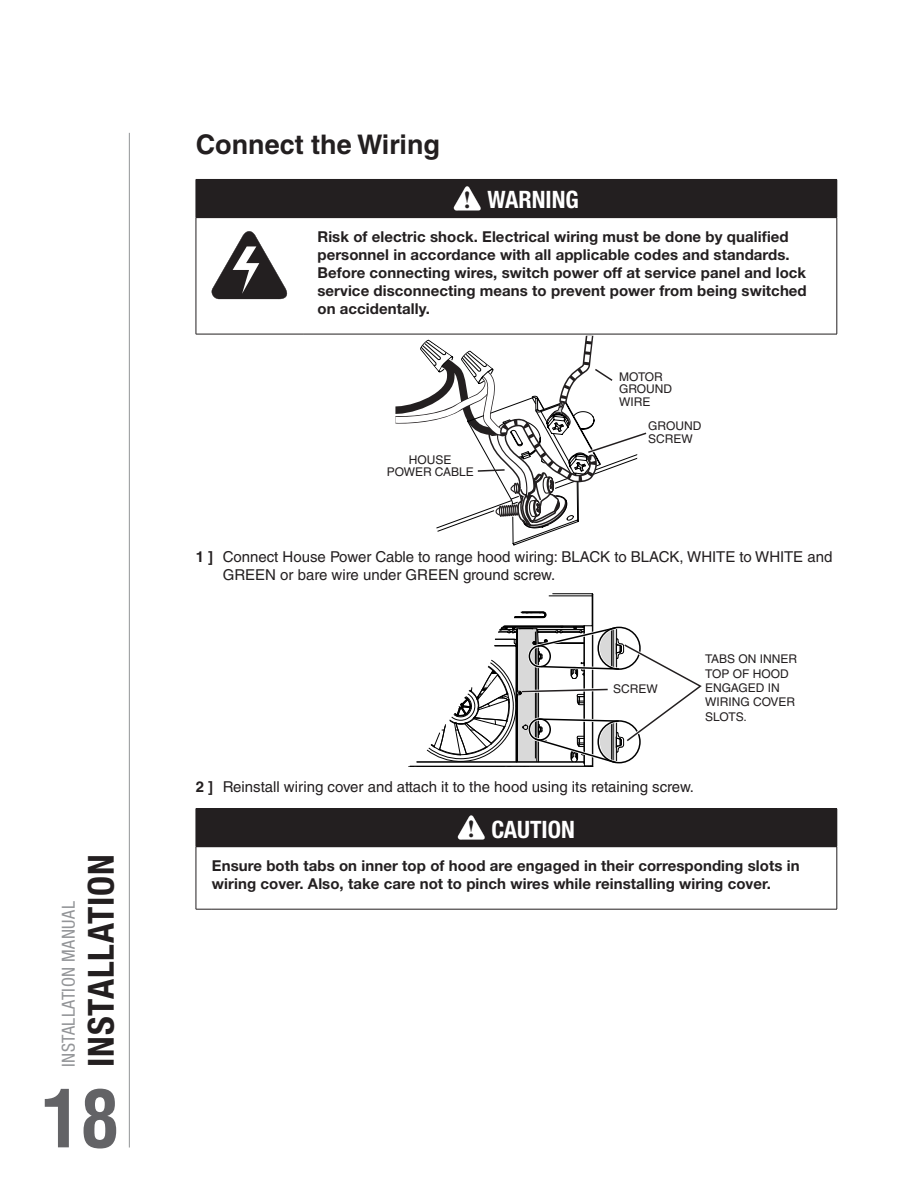
<style>
.page{position:relative;width:918px;height:1188px;background:#fff}
.page>*{position:absolute;margin:0;border:0;box-sizing:border-box;transform-origin:0 0}
.t1{font:700 condensed 78px "Helvetica LT Std";color:#636366}
.t2{font:700 condensed 36px "Helvetica Neue LT Std";letter-spacing:.025em;color:#231f20}
.Heading_1{font:700 27px "Helvetica LT Std";color:#231f20}
.t3{font:700 24.6px "Times New Roman";color:#231f20}
.Warning_Heading{font:700 condensed 24px "Helvetica Neue LT Std";color:#fff}
.t4{font:condensed 18px "Helvetica Neue LT Std";letter-spacing:.025em;color:#939598}
.Warning_Text{font:700 15px/18px "Helvetica Neue LT Std";letter-spacing:.005em;color:#231f20}
.t5{font:15px/18px "Helvetica LT Std";color:#231f20}
.Body_text{font:12px/14.4px "Helvetica LT Std";color:#231f20}
.t6{font:7.5px "Helvetica LT Std";color:#000}
.t7{font:7.5px "Helvetica LT Std";color:#231f20}
.s1{font-weight:700}
</style>
<div class="page">
<hr style="left:129px;top:133px;width:1px;height:1015px;background:#939598">
<div style="left:196px;top:179px;width:641px;height:39px;background:#231f20"></div>
<hr style="left:837px;top:180px;width:1px;height:37px;background:#231f20">
<hr style="left:196px;top:218px;width:1px;height:116px;background:#231f20">
<hr style="left:196px;top:334px;width:108px;height:1px;background:#231f20">
<hr style="left:837px;top:218px;width:1px;height:116px;background:#231f20">
<hr style="left:304px;top:334px;width:533px;height:1px;background:#231f20">
<svg style="left:454px;top:186px;width:27px;height:24px"></svg>
<svg style="left:212px;top:231px;width:75px;height:69px"></svg>
<div style="left:196px;top:809px;width:641px;height:38px;background:#231f20"></div>
<hr style="left:837px;top:809px;width:1px;height:38px;background:#231f20">
<hr style="left:196px;top:847px;width:1px;height:62px;background:#231f20">
<svg style="left:196px;top:909px;width:16px;height:1px"></svg>
<hr style="left:837px;top:847px;width:1px;height:62px;background:#231f20">
<hr style="left:212px;top:909px;width:625px;height:1px;background:#231f20">
<svg style="left:196px;top:808px;width:16px;height:1px"></svg>
<hr style="left:212px;top:808px;width:625px;height:1px;background:#231f20">
<svg style="left:458px;top:815px;width:27px;height:25px"></svg>
<hr style="left:409px;top:766px;width:182px;height:1px;background:#000">
<hr style="left:549px;top:595px;width:43px;height:1px;background:#000">
<hr style="left:553px;top:593px;width:39px;height:1px;background:#000">
<hr style="left:592px;top:594px;width:1px;height:31px;background:#000">
<svg style="left:514px;top:611px;width:33px;height:7px"></svg>
<svg style="left:410px;top:624px;width:292px;height:143px"></svg>
<svg style="left:395px;top:336px;width:252px;height:210px"></svg>
<h2 class="t2" style="left:79px;top:1067px;width:214px;rotate:-90deg">INSTALLATION</h2>
<h1 class="t1" style="left:41px;top:1070px;width:79px">18</h1>
<p class="t4" style="left:58px;top:1067px;width:167px;rotate:-90deg">INSTALLATION MANUAL</p>
<p class="Heading_1" style="left:196px;top:128px;width:246px">Connect the Wiring</p>
<p class="t3" style="left:463px;top:183px;width:10px">!</p>
<p class="Warning_Heading" style="left:487px;top:185px;width:93px">WARNING</p>
<p class="Warning_Text" style="left:317px;top:227px;width:491px">Risk of electric shock. Electrical wiring must be done by qualified personnel in accordance with all applicable codes and standards.<br>Before connecting wires, switch power off at service panel and lock service disconnecting means to prevent power from being switched on accidentally.</p>
<p class="Body_text" style="left:619px;top:370px;width:55px;line-height:12.8px">MOTOR<br>GROUND<br>WIRE</p>
<p class="Body_text" style="left:387px;top:453px;width:88px;line-height:12.8px;text-align:center">HOUSE<br>POWER CABLE</p>
<p class="Body_text" style="left:648px;top:420px;width:55px;line-height:12.8px">GROUND<br>SCREW</p>
<p class="t5" style="left:223px;top:547px;width:611px;text-indent:-27px"><span class="s1">1 ]</span> Connect House Power Cable to range hood wiring: BLACK to BLACK, WHITE to WHITE and<br>GREEN or bare wire under GREEN ground screw.</p>
<p class="t7" style="left:413px;top:550px;width:29px">HE0225</p>
<p class="Body_text" style="left:613px;top:681px;width:46px">SCREW</p>
<p class="Body_text" style="left:705px;top:652px;width:93px">TABS ON INNER<br>TOP OF HOOD<br>ENGAGED IN<br>WIRING COVER<br>SLOTS.</p>
<p class="t6" style="left:404px;top:779px;width:28px">HD0741</p>
<p class="t5" style="left:196px;top:778px;width:497px"><span class="s1">2 ]</span> Reinstall wiring cover and attach it to the hood using its retaining screw.</p>
<p class="t3" style="left:467px;top:812px;width:10px">!</p>
<p class="Warning_Heading" style="left:491px;top:814px;width:85px">CAUTION</p>
<p class="Warning_Text" style="left:212px;top:856px;width:589px">Ensure both tabs on inner top of hood are engaged in their corresponding slots in wiring cover. Also, take care not to pinch wires while reinstalling wiring cover.</p>
</div>
